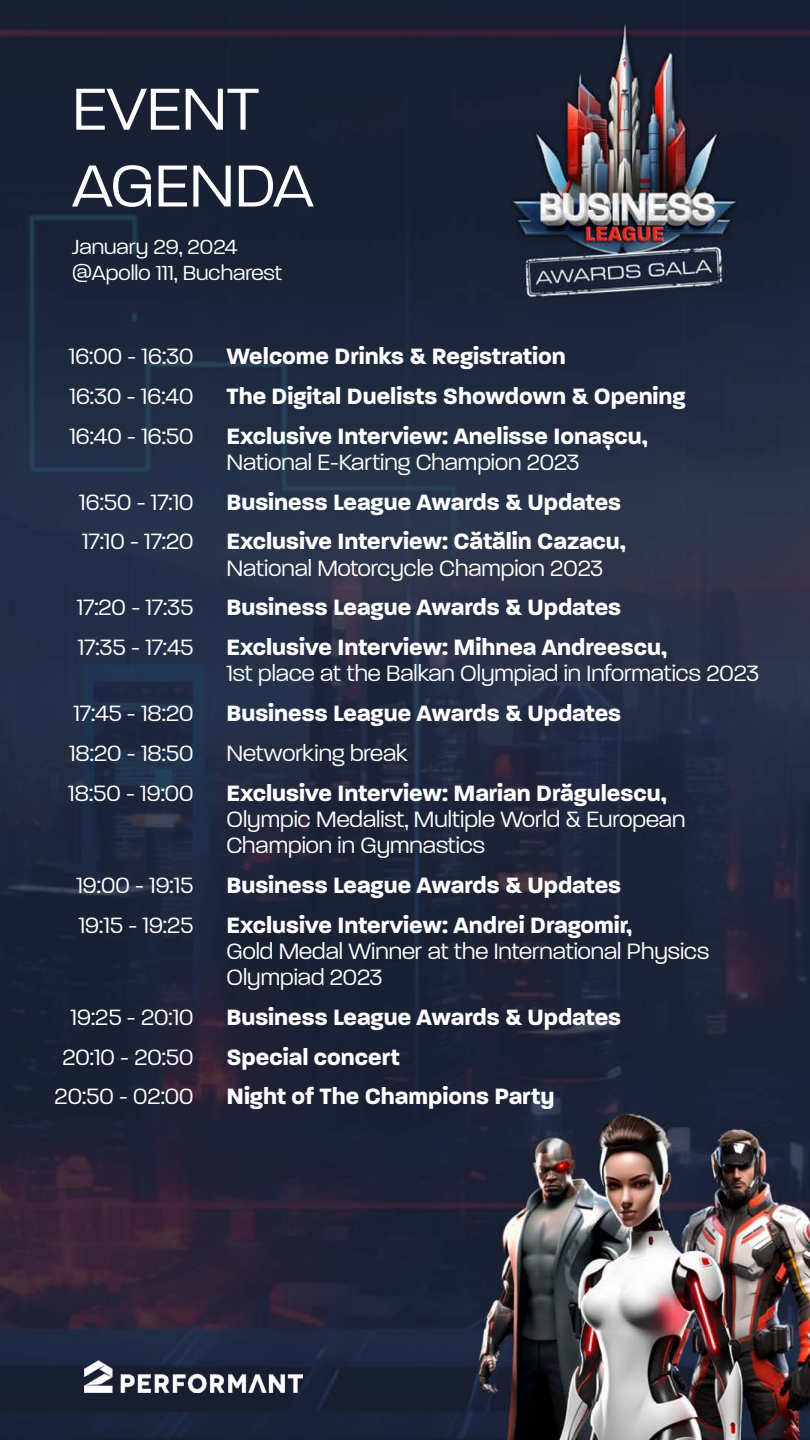
<style>
.page{position:relative;width:810px;height:1440px;background:#fff}
.page>*{position:absolute;margin:0;border:0;box-sizing:border-box;transform-origin:0 0}
.t1{font:300 63.97px/76.8px "Paralucent";color:#fff}
.t2{font:700 24px/39.8px "Paralucent";color:#fff}
.t3{font:300 24px/39.8px "Paralucent";color:#fff}
.t4{font:300 22.05px/26.5px "Paralucent";color:#fff}
</style>
<div class="page">
<img style="left:0;top:0;width:810px;height:1440px">
<img style="left:85px;top:1360px;width:218px;height:32px">
<h1 class="t1" style="left:72px;top:71px;width:243px">EVENT<br>AGENDA</h1>
<p class="t4" style="left:72px;top:233px;width:212px">January 29, 2024 @Apollo 111, Bucharest</p>
<p class="t3" style="left:69px;top:337px;width:126px;text-align:justify">16:00 - 16:30<br>16:30 - 16:40<br>16:40 - 16:50</p>
<p class="t3" style="left:79px;top:482px;width:116px">16:50 - 17:10<br>17:10 - 17:20</p>
<p class="t3" style="left:77px;top:588px;width:118px">17:20 - 17:35<br>17:35 - 17:45</p>
<p class="t3" style="left:68px;top:694px;width:127px;text-align:justify">17:45 - 18:20<br>18:20 - 18:50<br>18:50 - 19:00</p>
<p class="t3" style="left:76px;top:865px;width:119px">19:00 - 19:15<br>19:15 - 19:25</p>
<p class="t3" style="left:55px;top:997px;width:140px;text-align:right">19:25 - 20:10<br>20:10 - 20:50<br>20:50 - 02:00</p>
<p class="t2" style="left:227px;top:337px;width:461px">Welcome Drinks &amp; Registration<br>The Digital Duelists Showdown &amp; Opening<br>Exclusive Interview: Anelisse Ionașcu,</p>
<p class="t3" style="left:227px;top:442px;width:355px">National E-Karting Champion 2023</p>
<p class="t2" style="left:227px;top:482px;width:401px">Business League Awards &amp; Updates<br>Exclusive Interview: Cătălin Cazacu,</p>
<p class="t3" style="left:227px;top:548px;width:378px">National Motorcycle Champion 2023</p>
<p class="t2" style="left:227px;top:588px;width:442px">Business League Awards &amp; Updates<br>Exclusive Interview: Mihnea Andreescu,</p>
<p class="t3" style="left:227px;top:654px;width:534px">1st place at the Balkan Olympiad in Informatics 2023</p>
<p class="t2" style="left:227px;top:693px;width:396px">Business League Awards &amp; Updates</p>
<p class="t3" style="left:227px;top:733px;width:183px">Networking break</p>
<p class="t2" style="left:227px;top:773px;width:442px">Exclusive Interview: Marian Drăgulescu,</p>
<p class="t3" style="left:227px;top:806px;width:460px;line-height:26.2px">Olympic Medalist, Multiple World &amp; European<br>Champion in Gymnastics</p>
<p class="t2" style="left:227px;top:865px;width:407px">Business League Awards &amp; Updates<br>Exclusive Interview: Andrei Dragomir,</p>
<p class="t3" style="left:227px;top:938px;width:484px;line-height:26.2px">Gold Medal Winner at the International Physics<br>Olympiad 2023</p>
<p class="t2" style="left:227px;top:997px;width:396px">Business League Awards &amp; Updates<br>Special concert<br>Night of The Champions Party</p>
</div>
